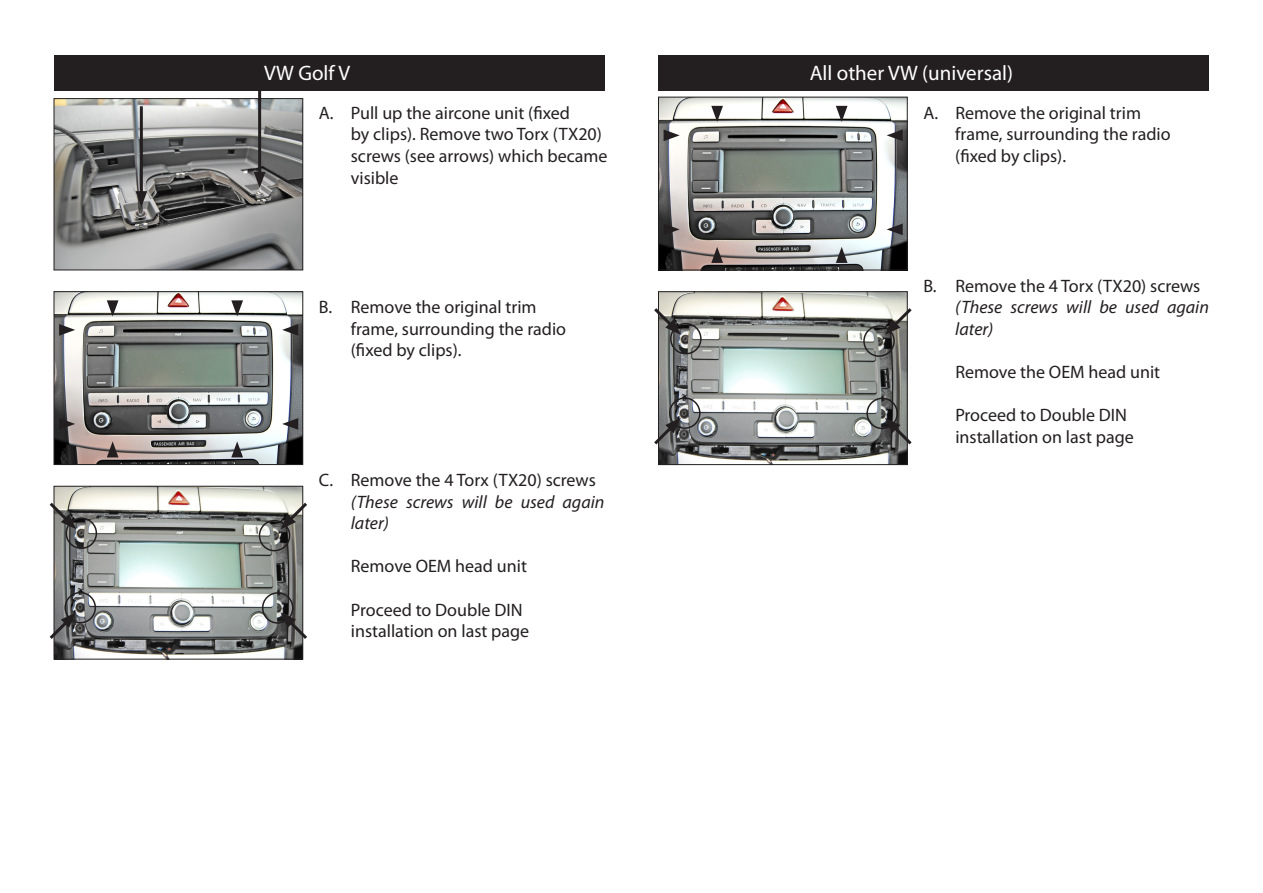
<style>
.page{position:relative;width:1263px;height:893px;background:#fff}
.page>*{position:absolute;margin:0;border:0;box-sizing:border-box;transform-origin:0 0}
.t1{font:21px "Myriad Pro";color:#fff}
.t2{font:18px/21.6px "Myriad Pro";color:#231f20}
.t3{font:italic 18px/21.6px "Myriad Pro";color:#231f20}
.s1{font-style:normal}
</style>
<div class="page">
<div style="left:658px;top:55px;width:551px;height:35px;background:#231f20"></div>
<img style="left:56px;top:488px;width:245px;height:169px">
<div style="left:54px;top:486px;width:249px;height:173px;border:1px solid #231f20"></div>
<img style="left:660px;top:294px;width:245px;height:169px">
<div style="left:658px;top:292px;width:249px;height:173px;border:1px solid #231f20"></div>
<img style="left:56px;top:101px;width:245px;height:167px">
<div style="left:54px;top:99px;width:249px;height:171px;border:1px solid #231f20"></div>
<img style="left:56px;top:294px;width:245px;height:169px">
<div style="left:54px;top:292px;width:249px;height:173px;border:1px solid #231f20"></div>
<img style="left:660px;top:99px;width:245px;height:169px">
<div style="left:658px;top:97px;width:249px;height:173px;border:1px solid #231f20"></div>
<svg style="left:59px;top:418px;width:16px;height:12px"></svg>
<svg style="left:664px;top:224px;width:16px;height:11px"></svg>
<svg style="left:59px;top:324px;width:16px;height:12px"></svg>
<svg style="left:664px;top:129px;width:16px;height:12px"></svg>
<svg style="left:282px;top:324px;width:16px;height:12px"></svg>
<svg style="left:887px;top:129px;width:16px;height:12px"></svg>
<svg style="left:282px;top:418px;width:16px;height:12px"></svg>
<svg style="left:887px;top:224px;width:16px;height:11px"></svg>
<svg style="left:107px;top:300px;width:11px;height:16px"></svg>
<svg style="left:711px;top:106px;width:12px;height:16px"></svg>
<svg style="left:231px;top:300px;width:12px;height:16px"></svg>
<svg style="left:836px;top:106px;width:11px;height:16px"></svg>
<svg style="left:107px;top:441px;width:11px;height:16px"></svg>
<svg style="left:711px;top:247px;width:12px;height:16px"></svg>
<svg style="left:231px;top:441px;width:12px;height:16px"></svg>
<svg style="left:836px;top:247px;width:11px;height:16px"></svg>
<svg style="left:280px;top:612px;width:27px;height:30px"></svg>
<svg style="left:885px;top:418px;width:27px;height:30px"></svg>
<div style="left:66px;top:517px;width:31px;height:32px;border:2px solid #231f20;border-radius:50%"></div>
<div style="left:670px;top:323px;width:32px;height:31px;border:2px solid #231f20;border-radius:50%"></div>
<div style="left:259px;top:520px;width:31px;height:31px;border:2px solid #231f20;border-radius:50%"></div>
<div style="left:863px;top:325px;width:32px;height:32px;border:2px solid #231f20;border-radius:50%"></div>
<div style="left:262px;top:592px;width:31px;height:32px;border:2px solid #231f20;border-radius:50%"></div>
<div style="left:866px;top:398px;width:32px;height:31px;border:2px solid #231f20;border-radius:50%"></div>
<div style="left:64px;top:592px;width:32px;height:31px;border:2px solid #231f20;border-radius:50%"></div>
<div style="left:669px;top:397px;width:31px;height:32px;border:2px solid #231f20;border-radius:50%"></div>
<svg style="left:49px;top:499px;width:27px;height:30px"></svg>
<svg style="left:654px;top:305px;width:27px;height:30px"></svg>
<svg style="left:280px;top:499px;width:27px;height:30px"></svg>
<svg style="left:885px;top:305px;width:27px;height:30px"></svg>
<svg style="left:49px;top:612px;width:27px;height:30px"></svg>
<svg style="left:654px;top:418px;width:27px;height:30px"></svg>
<hr style="left:140px;top:106px;width:3px;height:91px;background:#231f20">
<svg style="left:135px;top:191px;width:12px;height:16px"></svg>
<hr style="left:258px;top:90px;width:3px;height:88px;background:#231f20">
<svg style="left:254px;top:172px;width:11px;height:16px"></svg>
<div style="left:54px;top:55px;width:550px;height:35px;background:#231f20"></div>
<p class="t1" style="left:264px;top:60px;width:87px">VW Golf V</p>
<p class="t2" style="left:319px;top:102px;width:253px">A. Pull up the aircone unit (fixed</p>
<p class="t2" style="left:351px;top:123px;width:253px">by clips). Remove two Torx (TX20)</p>
<p class="t2" style="left:351px;top:145px;width:258px">screws (see arrows) which became</p>
<p class="t2" style="left:351px;top:166px;width:49px">visible</p>
<p class="t2" style="left:319px;top:296px;width:219px">B. Remove the original trim</p>
<p class="t2" style="left:351px;top:318px;width:217px">frame, surrounding the radio</p>
<p class="t2" style="left:351px;top:339px;width:112px">(fixed by clips).</p>
<p class="t3" style="left:351px;top:469px;width:255px;text-indent:-32px"><span class="s1">C. Remove the 4 Torx (TX20) screws </span>(These screws will be used again later)</p>
<p class="t2" style="left:351px;top:555px;width:178px">Remove OEM head unit</p>
<p class="t2" style="left:351px;top:598px;width:173px">Proceed to Double DIN</p>
<p class="t2" style="left:351px;top:620px;width:180px">installation on last page</p>
<p class="t1" style="left:810px;top:60px;width:205px">All other VW (universal)</p>
<p class="t2" style="left:955px;top:102px;width:217px;text-indent:-32px">A. Remove the original trim frame, surrounding the radio (fixed by clips).</p>
<p class="t3" style="left:955px;top:274px;width:255px;text-indent:-32px"><span class="s1">B. Remove the 4 Torx (TX20) screws </span>(These screws will be used again later)</p>
<p class="t2" style="left:955px;top:361px;width:206px">Remove the OEM head unit</p>
<p class="t2" style="left:955px;top:404px;width:173px">Proceed to Double DIN</p>
<p class="t2" style="left:955px;top:426px;width:180px">installation on last page</p>
</div>
